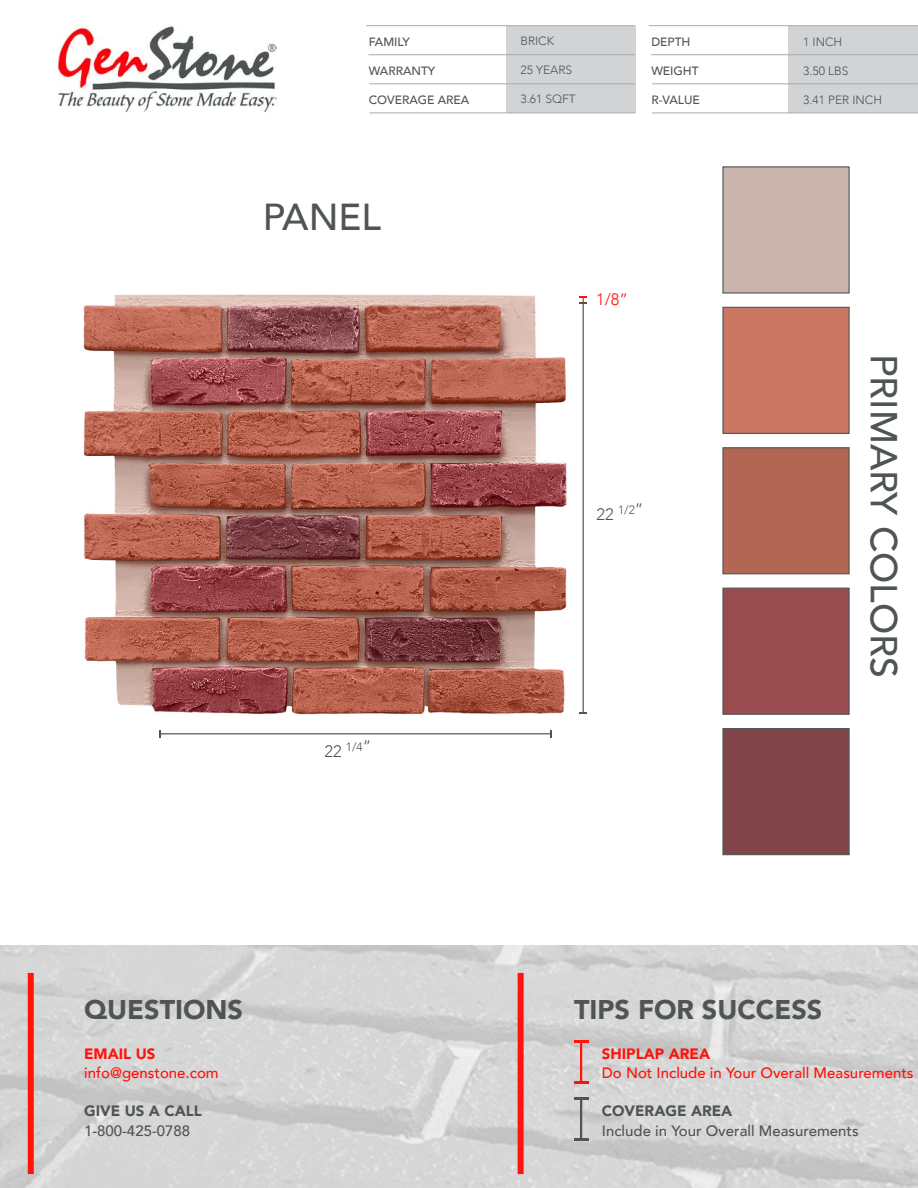
<style>
.page{position:relative;width:918px;height:1188px;background:#fff}
.page>*{position:absolute;margin:0;border:0;box-sizing:border-box;transform-origin:0 0}
.t1{font:500 37.5px "Avenir";color:#4f5454}
.t2{font:900 27px "Avenir";color:#4f5454}
.t3{font:300 16.5px "Avenir";color:#4f5454}
.t4{font:300 16.5px "Avenir";color:#ff130a}
.t5{font:500 15px "Avenir";color:#ff130a}
.t6{font:500 15px "Avenir";color:#4f5454}
.t7{font:900 15px "Avenir";color:#4f5454}
.t8{font:900 15px "Avenir";color:#ff130a}
.t9{font:500 12px "Avenir";color:#4f5454}
.t10{font:300 12px "Avenir";color:#4f5454}
</style>
<div class="page">
<div style="left:506px;top:26px;width:129px;height:29px;background:#d1d3d4"></div>
<img style="left:59px;top:26px;width:217px;height:87px">
<svg style="left:0;top:945px;width:918px;height:243px;background:#d4d4d4"></svg>
<hr style="left:580px;top:1042px;width:2px;height:41px;background:#ff130a">
<svg style="left:574px;top:1041px;width:14px;height:2px"></svg>
<hr style="left:574px;top:1081px;width:14px;height:3px;background:#ff130a">
<hr style="left:580px;top:1098px;width:2px;height:42px;background:#4f5454">
<svg style="left:574px;top:1139px;width:14px;height:2px"></svg>
<hr style="left:574px;top:1097px;width:14px;height:3px;background:#4f5454">
<div style="left:518px;top:973px;width:6px;height:201px;background:#ff130a"></div>
<div style="left:28px;top:973px;width:6px;height:201px;background:#ff130a"></div>
<div style="left:506px;top:55px;width:129px;height:29px;background:#d1d3d4"></div>
<div style="left:506px;top:84px;width:129px;height:29px;background:#d1d3d4"></div>
<hr style="left:369px;top:84px;width:266px;height:1px;background:#a7a9ac">
<hr style="left:369px;top:113px;width:266px;height:1px;background:#a7a9ac">
<hr style="left:369px;top:54px;width:266px;height:1px;background:#a7a9ac">
<hr style="left:366px;top:25px;width:269px;height:1px;background:#a7a9ac">
<div style="left:789px;top:26px;width:129px;height:29px;background:#d1d3d4"></div>
<div style="left:789px;top:55px;width:129px;height:29px;background:#d1d3d4"></div>
<div style="left:789px;top:84px;width:129px;height:29px;background:#d1d3d4"></div>
<hr style="left:652px;top:84px;width:266px;height:1px;background:#a7a9ac">
<hr style="left:652px;top:113px;width:266px;height:1px;background:#a7a9ac">
<hr style="left:651px;top:54px;width:267px;height:1px;background:#a7a9ac">
<hr style="left:649px;top:25px;width:269px;height:1px;background:#a7a9ac">
<img style="left:83px;top:294px;width:500px;height:444px">
<hr style="left:160px;top:733px;width:391px;height:1px;background:#4f5454">
<hr style="left:583px;top:303px;width:1px;height:410px;background:#4f5454">
<svg style="left:579px;top:712px;width:8px;height:2px"></svg>
<svg style="left:579px;top:296px;width:8px;height:8px"></svg>
<div style="left:722px;top:166px;width:128px;height:128px;background:#c9b5ab;border:1px solid #4f5454"></div>
<div style="left:722px;top:588px;width:128px;height:127px;background:#984c50;border:1px solid #4f5454"></div>
<div style="left:722px;top:728px;width:128px;height:127px;background:#814449;border:1px solid #4f5454"></div>
<div style="left:722px;top:447px;width:128px;height:127px;background:#b36654;border:1px solid #4f5454"></div>
<div style="left:722px;top:307px;width:128px;height:127px;background:#ca7764;border:1px solid #4f5454"></div>
<p class="t9" style="left:369px;top:31px;width:43px">FAMILY</p>
<p class="t10" style="left:521px;top:34px;width:35px">BRICK</p>
<p class="t9" style="left:369px;top:60px;width:68px">WARRANTY</p>
<p class="t10" style="left:521px;top:63px;width:53px">25 YEARS</p>
<p class="t9" style="left:369px;top:89px;width:102px">COVERAGE AREA</p>
<p class="t10" style="left:521px;top:92px;width:57px">3.61 SQFT</p>
<p class="t9" style="left:651px;top:31px;width:41px">DEPTH</p>
<p class="t10" style="left:803px;top:35px;width:40px">1 INCH</p>
<p class="t9" style="left:651px;top:60px;width:49px">WEIGHT</p>
<p class="t10" style="left:803px;top:64px;width:47px">3.50 LBS</p>
<p class="t9" style="left:651px;top:89px;width:50px">R-VALUE</p>
<p class="t10" style="left:803px;top:93px;width:80px">3.41 PER INCH</p>
<h1 class="t1" style="left:263px;top:184px;width:120px">PANEL</h1>
<p class="t3" style="left:325px;top:741px;width:48px">22 <sup>1/4</sup>”</p>
<p class="t4" style="left:596px;top:290px;width:33px">1/8”</p>
<p class="t3" style="left:597px;top:504px;width:48px">22 <sup>1/2</sup>”</p>
<h1 class="t1" style="left:916px;top:354px;width:325px;rotate:90deg">PRIMARY COLORS</h1>
<h2 class="t2" style="left:84px;top:986px;width:160px">QUESTIONS</h2>
<h2 class="t2" style="left:574px;top:986px;width:250px">TIPS FOR SUCCESS</h2>
<p class="t8" style="left:84px;top:1041px;width:73px">EMAIL US</p>
<p class="t8" style="left:602px;top:1041px;width:110px">SHIPLAP AREA</p>
<p class="t5" style="left:84px;top:1060px;width:136px">info@genstone.com</p>
<p class="t5" style="left:602px;top:1060px;width:313px">Do Not Include in Your Overall Measurements</p>
<p class="t7" style="left:84px;top:1098px;width:119px">GIVE US A CALL</p>
<p class="t7" style="left:602px;top:1098px;width:132px">COVERAGE AREA</p>
<p class="t6" style="left:84px;top:1118px;width:107px">1-800-425-0788</p>
<p class="t6" style="left:602px;top:1118px;width:258px">Include in Your Overall Measurements</p>
</div>
